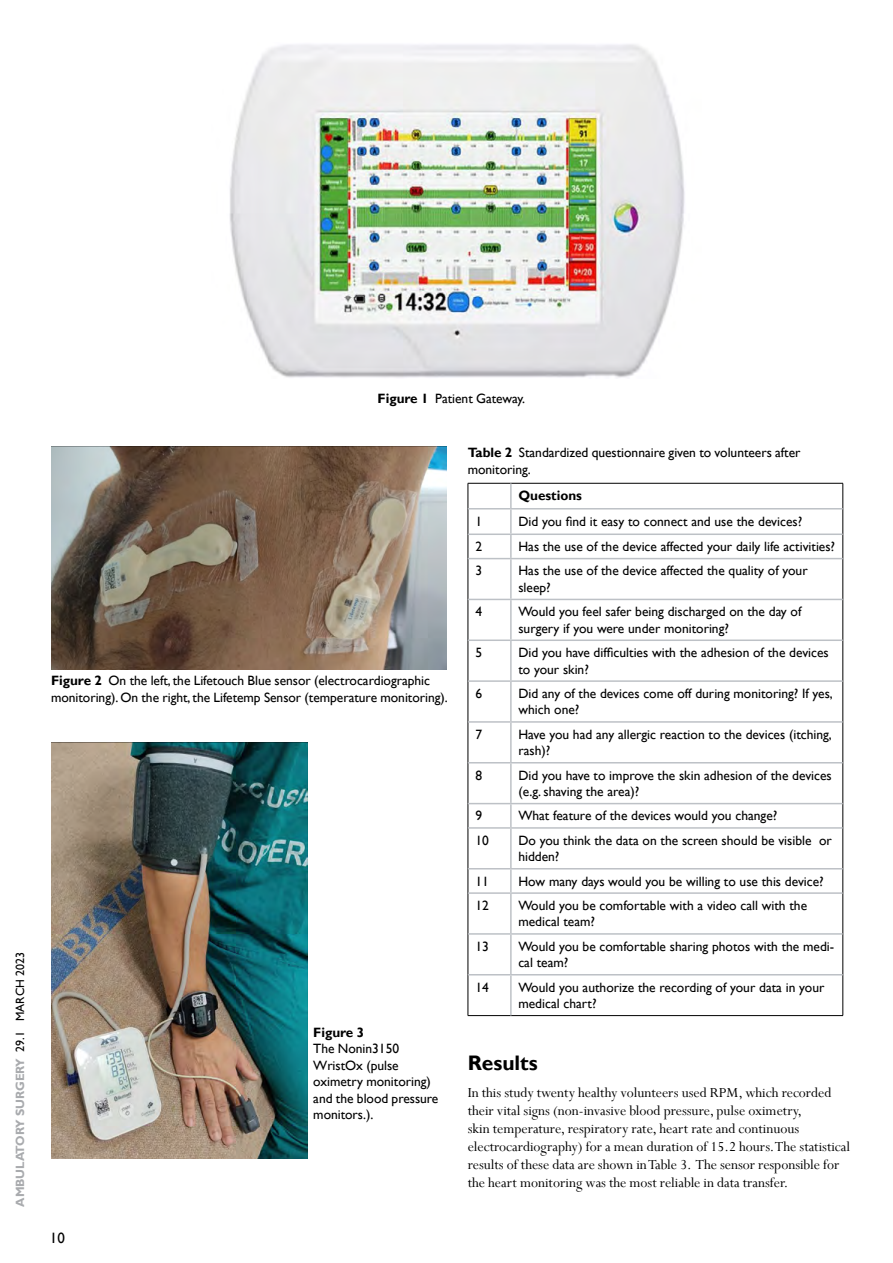
<style>
.page{position:relative;width:893px;height:1263px;background:#fff}
.page>*{position:absolute;margin:0;border:0;box-sizing:border-box;transform-origin:0 0}
.a_head{font:700 21px "Gill Sans";color:#000}
.bodytext{font:15.3px/18px "Perpetua";color:#000}
.t1{font:15px "Gill Sans";color:#000}
.table_body{font:13.5px/16.5px "Gill Sans";color:#000}
.figure_caption{font:13.5px/16.5px "Gill Sans";color:#000}
.table_body-2{font:700 13.5px "Gill Sans";color:#000}
.t2{font:12.6px "Calibri";color:#000}
.t3{font:700 12px "Gill Sans";color:#a9abae}
.s1{font-weight:400;color:#000}
.s2{font-weight:700}
</style>
<div class="page">
<img style="left:229px;top:44px;width:456px;height:334px">
<svg style="left:51px;top:446px;width:395px;height:224px"></svg>
<img style="left:51px;top:743px;width:257px;height:416px">
<hr style="left:468px;top:483px;width:43px;height:1px;background:#000">
<hr style="left:511px;top:483px;width:332px;height:1px;background:#000">
<svg style="left:468px;top:483px;width:1px;height:75px"></svg>
<svg style="left:843px;top:483px;width:1px;height:76px"></svg>
<hr style="left:468px;top:559px;width:1px;height:40px;background:#000">
<hr style="left:843px;top:559px;width:1px;height:40px;background:#000">
<hr style="left:468px;top:599px;width:1px;height:41px;background:#000">
<hr style="left:843px;top:599px;width:1px;height:41px;background:#000">
<hr style="left:468px;top:640px;width:1px;height:41px;background:#000">
<hr style="left:843px;top:640px;width:1px;height:41px;background:#000">
<hr style="left:468px;top:681px;width:1px;height:41px;background:#000">
<hr style="left:843px;top:681px;width:1px;height:41px;background:#000">
<hr style="left:468px;top:722px;width:1px;height:41px;background:#000">
<hr style="left:843px;top:722px;width:1px;height:41px;background:#000">
<hr style="left:468px;top:763px;width:1px;height:41px;background:#000">
<hr style="left:843px;top:763px;width:1px;height:41px;background:#000">
<svg style="left:468px;top:804px;width:1px;height:23px"></svg>
<svg style="left:843px;top:804px;width:1px;height:24px"></svg>
<hr style="left:468px;top:828px;width:1px;height:41px;background:#000">
<hr style="left:843px;top:828px;width:1px;height:41px;background:#000">
<svg style="left:468px;top:869px;width:1px;height:23px"></svg>
<svg style="left:843px;top:869px;width:1px;height:24px"></svg>
<hr style="left:468px;top:893px;width:1px;height:41px;background:#000">
<hr style="left:843px;top:893px;width:1px;height:41px;background:#000">
<hr style="left:468px;top:934px;width:1px;height:41px;background:#000">
<hr style="left:843px;top:934px;width:1px;height:41px;background:#000">
<hr style="left:468px;top:975px;width:1px;height:40px;background:#000">
<hr style="left:843px;top:975px;width:1px;height:40px;background:#000">
<hr style="left:468px;top:508px;width:43px;height:1px;background:#bdc1c6">
<hr style="left:511px;top:508px;width:332px;height:1px;background:#bdc1c6">
<hr style="left:510px;top:483px;width:2px;height:25px;background:#bdc1c6">
<hr style="left:510px;top:509px;width:2px;height:24px;background:#bdc1c6">
<hr style="left:510px;top:535px;width:2px;height:23px;background:#bdc1c6">
<hr style="left:510px;top:559px;width:2px;height:40px;background:#bdc1c6">
<hr style="left:510px;top:600px;width:2px;height:39px;background:#bdc1c6">
<hr style="left:510px;top:641px;width:2px;height:39px;background:#bdc1c6">
<hr style="left:510px;top:682px;width:2px;height:39px;background:#bdc1c6">
<hr style="left:510px;top:723px;width:2px;height:39px;background:#bdc1c6">
<hr style="left:510px;top:763px;width:2px;height:40px;background:#bdc1c6">
<hr style="left:510px;top:804px;width:2px;height:23px;background:#bdc1c6">
<hr style="left:510px;top:829px;width:2px;height:39px;background:#bdc1c6">
<hr style="left:510px;top:869px;width:2px;height:23px;background:#bdc1c6">
<hr style="left:510px;top:894px;width:2px;height:39px;background:#bdc1c6">
<hr style="left:510px;top:935px;width:2px;height:39px;background:#bdc1c6">
<hr style="left:468px;top:533px;width:43px;height:2px;background:#bdc1c6">
<hr style="left:511px;top:533px;width:332px;height:2px;background:#bdc1c6">
<hr style="left:468px;top:558px;width:43px;height:1px;background:#bdc1c6">
<hr style="left:511px;top:558px;width:332px;height:1px;background:#bdc1c6">
<hr style="left:468px;top:599px;width:43px;height:1px;background:#bdc1c6">
<hr style="left:511px;top:599px;width:332px;height:1px;background:#bdc1c6">
<hr style="left:468px;top:639px;width:43px;height:2px;background:#bdc1c6">
<hr style="left:511px;top:639px;width:332px;height:2px;background:#bdc1c6">
<hr style="left:468px;top:680px;width:43px;height:2px;background:#bdc1c6">
<hr style="left:511px;top:680px;width:332px;height:2px;background:#bdc1c6">
<hr style="left:468px;top:721px;width:43px;height:2px;background:#bdc1c6">
<hr style="left:511px;top:721px;width:332px;height:2px;background:#bdc1c6">
<hr style="left:468px;top:762px;width:43px;height:1px;background:#bdc1c6">
<hr style="left:511px;top:762px;width:332px;height:1px;background:#bdc1c6">
<hr style="left:468px;top:803px;width:43px;height:1px;background:#bdc1c6">
<hr style="left:511px;top:803px;width:332px;height:1px;background:#bdc1c6">
<hr style="left:468px;top:827px;width:43px;height:2px;background:#bdc1c6">
<hr style="left:511px;top:827px;width:332px;height:2px;background:#bdc1c6">
<hr style="left:468px;top:868px;width:43px;height:1px;background:#bdc1c6">
<hr style="left:511px;top:868px;width:332px;height:1px;background:#bdc1c6">
<hr style="left:468px;top:892px;width:43px;height:2px;background:#bdc1c6">
<hr style="left:511px;top:892px;width:332px;height:2px;background:#bdc1c6">
<hr style="left:468px;top:933px;width:43px;height:2px;background:#bdc1c6">
<hr style="left:511px;top:933px;width:332px;height:2px;background:#bdc1c6">
<hr style="left:468px;top:974px;width:43px;height:1px;background:#bdc1c6">
<hr style="left:511px;top:974px;width:332px;height:1px;background:#bdc1c6">
<hr style="left:468px;top:1015px;width:43px;height:1px;background:#000">
<hr style="left:511px;top:1015px;width:332px;height:1px;background:#000">
<hr style="left:510px;top:975px;width:2px;height:40px;background:#bdc1c6">
<p class="t3" style="left:13px;top:1207px;width:256px;rotate:-90deg">AMBULATORY SURGERY <span class="s1">29.1 MARCH 2023</span></p>
<p class="figure_caption" style="left:378px;top:390px;width:149px"><span class="s2">Figure 1</span> Patient Gateway.</p>
<p class="figure_caption" style="left:468px;top:445px;width:334px"><span class="s2">Table 2</span> Standardized questionnaire given to volunteers after monitoring.</p>
<p class="table_body-2" style="left:518px;top:487px;width:65px">Questions</p>
<p class="table_body" style="left:475px;top:513px;width:8px">1</p>
<p class="table_body" style="left:518px;top:513px;width:285px">Did you find it easy to connect and use the devices?</p>
<p class="table_body" style="left:475px;top:538px;width:8px">2</p>
<p class="table_body" style="left:518px;top:538px;width:318px">Has the use of the device affected your daily life activities?</p>
<p class="table_body" style="left:475px;top:563px;width:8px">3</p>
<p class="table_body" style="left:518px;top:563px;width:291px">Has the use of the device affected the quality of your sleep?</p>
<p class="table_body" style="left:475px;top:604px;width:8px">4</p>
<p class="table_body" style="left:518px;top:604px;width:284px">Would you feel safer being discharged on the day of surgery if you were under monitoring?</p>
<p class="table_body" style="left:475px;top:644px;width:8px">5</p>
<p class="table_body" style="left:518px;top:644px;width:312px">Did you have difficulties with the adhesion of the devices to your skin?</p>
<p class="table_body" style="left:475px;top:685px;width:8px">6</p>
<p class="table_body" style="left:518px;top:685px;width:316px">Did any of the devices come off during monitoring? If yes, which one?</p>
<p class="table_body" style="left:475px;top:726px;width:8px">7</p>
<p class="table_body" style="left:518px;top:726px;width:315px">Have you had any allergic reaction to the devices (itching, rash)?</p>
<p class="table_body" style="left:475px;top:767px;width:8px">8</p>
<p class="table_body" style="left:518px;top:767px;width:315px">Did you have to improve the skin adhesion of the devices (e.g. shaving the area)?</p>
<p class="table_body" style="left:475px;top:808px;width:8px">9</p>
<p class="table_body" style="left:518px;top:808px;width:260px">What feature of the devices would you change?</p>
<p class="table_body" style="left:475px;top:832px;width:15px">10</p>
<p class="table_body" style="left:518px;top:832px;width:315px">Do you think the data on the screen should be visible or hidden?</p>
<p class="table_body" style="left:475px;top:873px;width:15px">11</p>
<p class="table_body" style="left:518px;top:873px;width:307px">How many days would you be willing to use this device?</p>
<p class="table_body" style="left:475px;top:897px;width:15px">12</p>
<p class="table_body" style="left:518px;top:897px;width:290px">Would you be comfortable with a video call with the medical team?</p>
<p class="table_body" style="left:475px;top:938px;width:15px">13</p>
<p class="table_body" style="left:518px;top:938px;width:317px">Would you be comfortable sharing photos with the medi&shy;cal team?</p>
<p class="table_body" style="left:475px;top:979px;width:15px">14</p>
<p class="table_body" style="left:518px;top:979px;width:308px">Would you authorize the recording of your data in your medical chart?</p>
<p class="figure_caption" style="left:51px;top:672px;width:398px"><span class="s2">Figure 2</span> On the left, the Lifetouch Blue sensor (electrocardiographic monitoring). On the right, the Lifetemp Sensor (temperature monitoring).</p>
<p class="t2" style="left:44px;top:687px;width:439px">Figure 3- The Nonin3150 WristOx (pulse oximetry monitoring) and the blood pressure</p>
<p class="t1" style="left:50px;top:1229px;width:16px">10</p>
<p class="figure_caption" style="left:313px;top:1024px;width:127px"><span class="s2">Figure 3<br></span>The Nonin3150<br>WristOx (pulse oximetry monitoring) and the blood pressure monitors.).</p>
<p class="a_head" style="left:468px;top:1050px;width:71px">Results</p>
<p class="bodytext" style="left:468px;top:1083px;width:384px">In this study twenty healthy volunteers used RPM, which recorded their vital signs (non-invasive blood pressure, pulse oximetry,<br>skin temperature, respiratory rate, heart rate and continuous electrocardiography) for a mean duration of 15.2 hours. The statistical results of these data are shown in Table 3. The sensor responsible for the heart monitoring was the most reliable in data transfer.</p>
</div>
